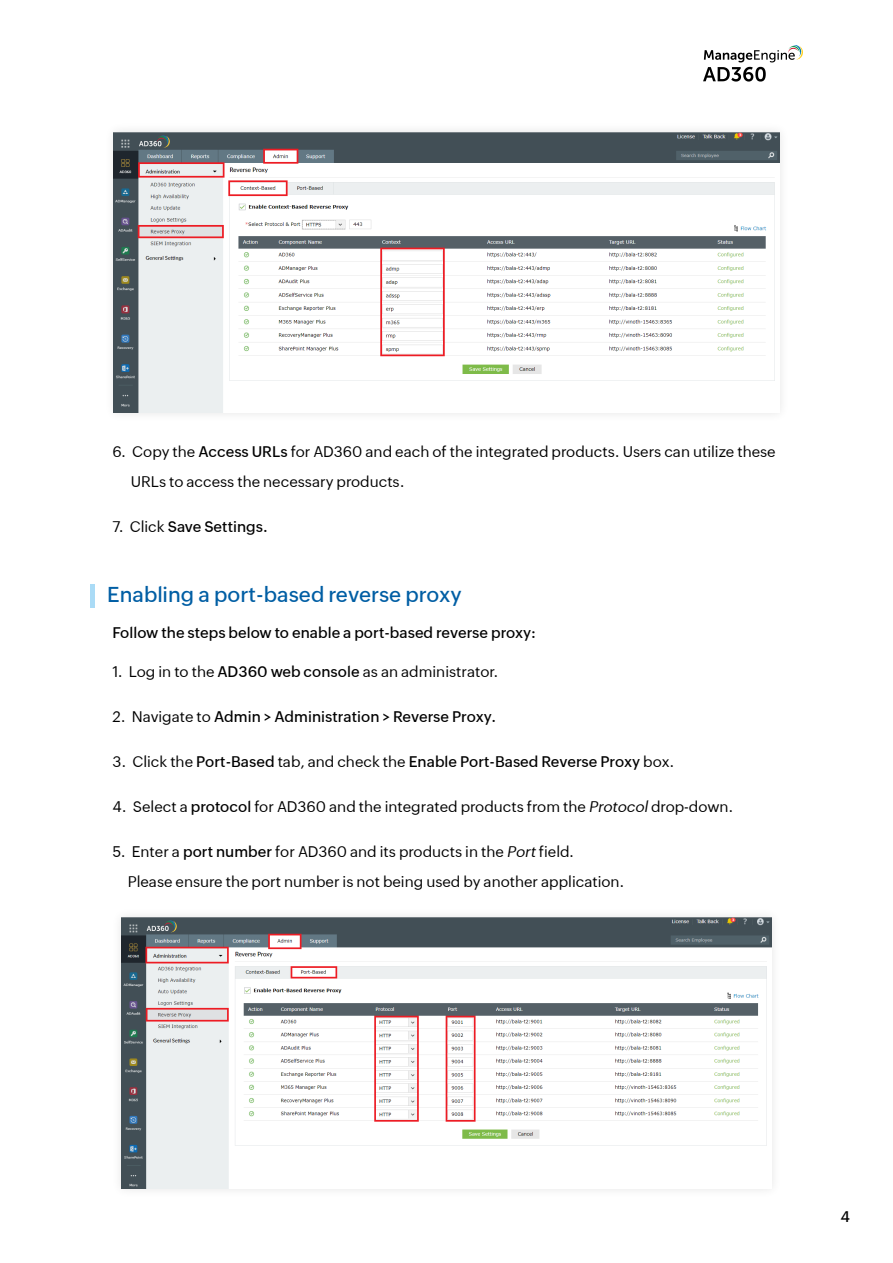
<style>
.page{position:relative;width:893px;height:1263px;background:#fff}
.page>*{position:absolute;margin:0;border:0;box-sizing:border-box;transform-origin:0 0}
.t1{font:500 21px "Zoho Puvi";color:#005ea4}
.t2{font:15px/30px "Zoho Puvi";color:#000}
.t3{font:500 15px "Zoho Puvi";color:#000}
.s1{font-weight:500}
.s2{font-weight:400}
.s3{font-style:italic}
</style>
<div class="page">
<img style="left:114px;top:132px;width:665px;height:281px">
<div style="left:90px;top:584px;width:5px;height:23px;background:#aadbf6"></div>
<svg style="left:703px;top:45px;width:100px;height:37px"></svg>
<img style="left:121px;top:918px;width:651px;height:270px">
<p class="t2" style="left:131px;top:435px;width:646px;text-indent:-18px">6. Copy the <span class="s1">Access URLs</span> for AD360 and each of the integrated products. Users can utilize these<br>URLs to access the necessary products.</p>
<p class="t3" style="left:112px;top:515px;width:157px"><span class="s2">7. Click</span> Save Settings.</p>
<h1 class="t1" style="left:107px;top:579px;width:356px">Enabling a port-based reverse proxy</h1>
<p class="t3" style="left:112px;top:621px;width:425px">Follow the steps below to enable a port-based reverse proxy:</p>
<p class="t2" style="left:112px;top:655px;width:387px">1. Log in to the <span class="s1">AD360 web console</span> as an administrator.</p>
<p class="t3" style="left:112px;top:705px;width:385px"><span class="s2">2. Navigate to</span> Admin &gt; Administration &gt; Reverse Proxy.</p>
<p class="t3" style="left:112px;top:750px;width:564px"><span class="s2">3. Click the</span> Port-Based <span class="s2">tab, and check the</span> Enable Port-Based Reverse Proxy <span class="s2">box.</span></p>
<p class="t2" style="left:112px;top:790px;width:622px">4. Select a <span class="s1">protocol</span> for AD360 and the integrated products from the <span class="s3">Protocol</span> drop-down.</p>
<p class="t2" style="left:128px;top:835px;width:498px;text-indent:-15px">5. Enter a <span class="s1">port number</span> for AD360 and its products in the <span class="s3">Port</span> field.<br>Please ensure the port number is not being used by another application.</p>
<p class="t3" style="left:840px;top:1205px;width:11px">4</p>
</div>
